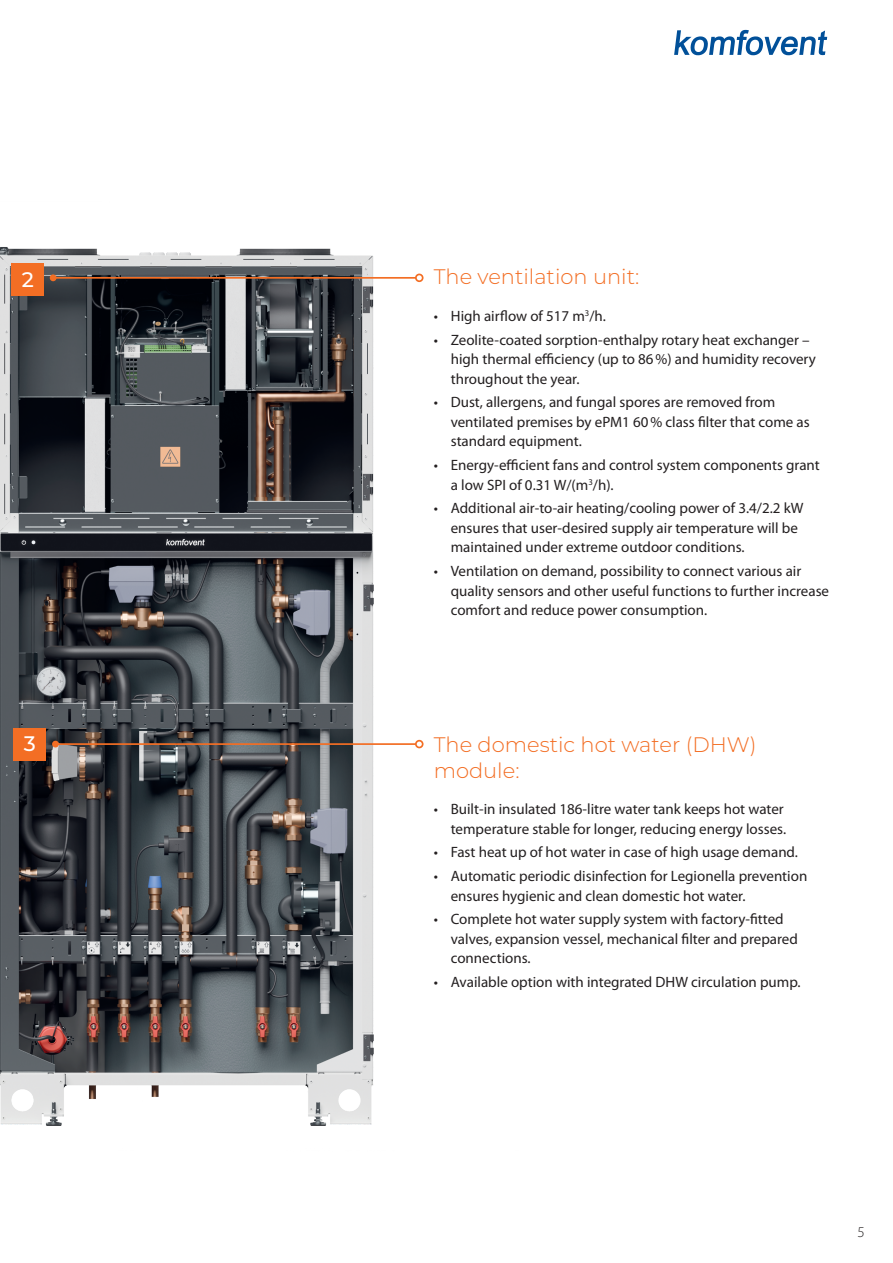
<style>
.page{position:relative;width:893px;height:1263px;background:#fff}
.page>*{position:absolute;margin:0;border:0;box-sizing:border-box;transform-origin:0 0}
.t1{font:300 21px/25.2px "Montserrat";color:#f36e24}
.t2{font:500 21px "Montserrat";color:#fff}
.t3{font:15px/19.5px "Myriad Pro";color:#231f20}
.t4{font:300 15px "Myriad Pro";color:#231f20}
</style>
<div class="page">
<svg style="left:674px;top:30px;width:153px;height:25px"></svg>
<img style="left:0;top:247px;width:424px;height:879px">
<div style="left:12px;top:264px;width:32px;height:32px;background:#f36e24"></div>
<div style="left:14px;top:728px;width:32px;height:32px;background:#f36e24"></div>
<hr style="left:53px;top:277px;width:363px;height:2px;background:#f36e24">
<div style="left:415px;top:274px;width:8px;height:8px;border:2px solid #f36e24;border-radius:50%"></div>
<div style="left:50px;top:274px;width:7px;height:7px;background:#f36e24;border-radius:50%"></div>
<hr style="left:55px;top:743px;width:361px;height:2px;background:#f36e24">
<div style="left:415px;top:740px;width:8px;height:8px;border:2px solid #f36e24;border-radius:50%"></div>
<div style="left:52px;top:741px;width:7px;height:6px;background:#f36e24;border-radius:50%"></div>
<h1 class="t2" style="left:22px;top:265px;width:14px">2</h1>
<h1 class="t1" style="left:434px;top:264px;width:207px">The ventilation unit:</h1>
<p class="t3" style="left:434px;top:306px;width:174px">• High airflow of 517 m<sup>3</sup>/h.</p>
<p class="t3" style="left:451px;top:330px;width:367px;text-indent:-17px">• Zeolite-coated sorption-enthalpy rotary heat exchanger – high thermal efficiency (up to 86%) and humidity recovery throughout the year.</p>
<p class="t3" style="left:451px;top:393px;width:360px;text-indent:-17px">• Dust, allergens, and fungal spores are removed from ventilated premises by ePM1 60% class filter that come as standard equipment.</p>
<p class="t3" style="left:451px;top:456px;width:371px;text-indent:-17px">• Energy-efficient fans and control system components grant a low SPI of 0.31 W/(m<sup>3</sup>/h).</p>
<p class="t3" style="left:451px;top:499px;width:354px;text-indent:-17px">• Additional air-to-air heating/cooling power of 3.4/2.2 kW ensures that user-desired supply air temperature will be maintained under extreme outdoor conditions.</p>
<p class="t3" style="left:451px;top:562px;width:380px;text-indent:-17px">• Ventilation on demand, possibility to connect various air quality sensors and other useful functions to further increase comfort and reduce power consumption.</p>
<h1 class="t2" style="left:24px;top:729px;width:14px">3</h1>
<h1 class="t1" style="left:434px;top:732px;width:324px">The domestic hot water (DHW) module:</h1>
<p class="t3" style="left:434px;top:800px;width:354px;text-align:right">• Built-in insulated 186-litre water tank keeps hot water temperature stable for longer, reducing energy losses.</p>
<p class="t3" style="left:434px;top:843px;width:366px">• Fast heat up of hot water in case of high usage demand.</p>
<p class="t3" style="left:451px;top:867px;width:358px;text-indent:-17px">• Automatic periodic disinfection for Legionella prevention ensures hygienic and clean domestic hot water.</p>
<p class="t3" style="left:451px;top:910px;width:349px;text-indent:-17px">• Complete hot water supply system with factory-fitted valves, expansion vessel, mechanical filter and prepared connections.</p>
<p class="t3" style="left:434px;top:973px;width:368px">• Available option with integrated DHW circulation pump.</p>
<p class="t4" style="left:857px;top:1224px;width:9px">5</p>
</div>
